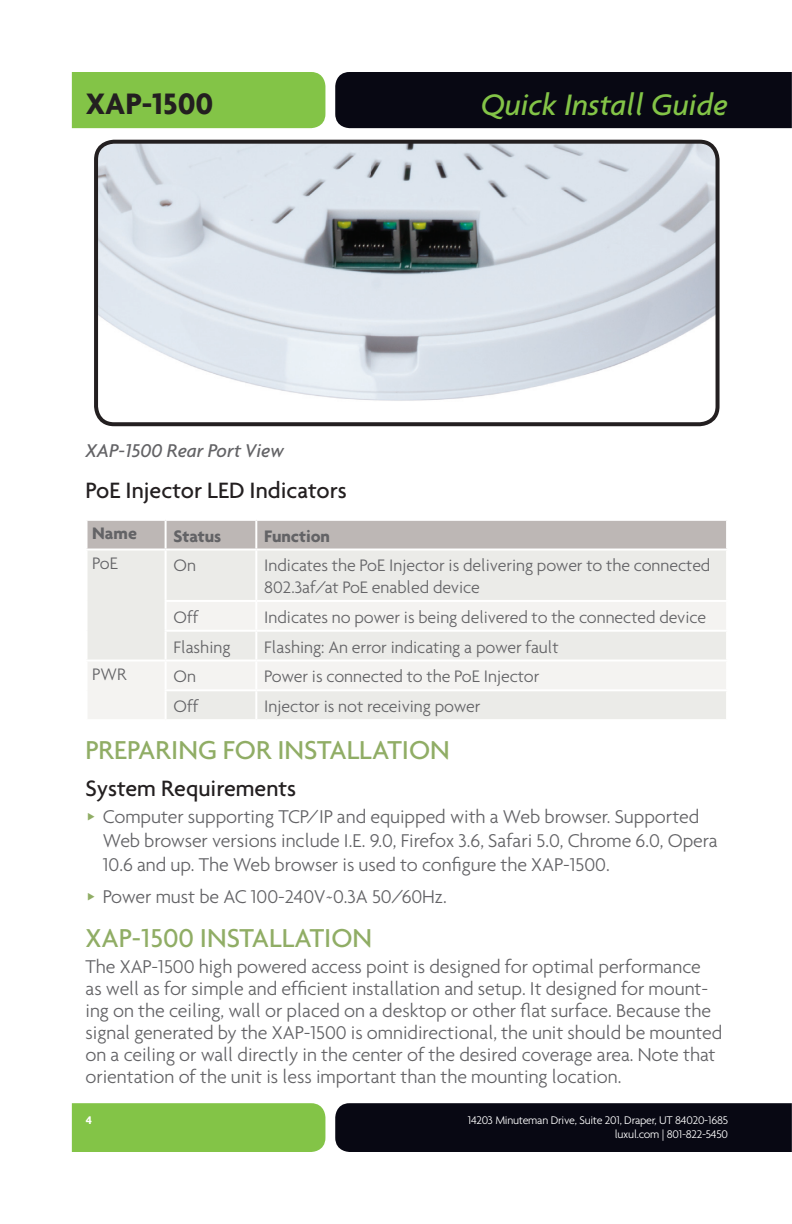
<style>
.page{position:relative;width:792px;height:1224px;background:#fff}
.page>*{position:absolute;margin:0;border:0;box-sizing:border-box;transform-origin:0 0}
.t1{font:italic 500 32px "Agenda";color:#83c447}
.t2{font:700 32px "Agenda";color:#231f20}
.t3{font:500 28px "Agenda";color:#90ad65}
.t4{font:500 24px "Agenda";color:#231f20}
.t5{font:300 20px/22px "Agenda";letter-spacing:-.005em;color:#636366}
.t6{font:italic 500 20px "Agenda";letter-spacing:-.005em;color:#636366}
.t7{font:300 18px/21.6px "Agenda";letter-spacing:-.005em;color:#636366}
.t8{font:700 18px "Agenda";letter-spacing:-.005em;color:#636366}
.t9{font:300 12px/14.4px "Agenda";letter-spacing:-.02em;color:#fff;text-align:right}
.t10{font:700 12px "Agenda";color:#fff}
</style>
<div class="page">
<div style="left:335px;top:1103px;width:457px;height:49px;background:#080813"></div>
<div style="left:335px;top:72px;width:457px;height:56px;background:#080813"></div>
<div style="left:72px;top:1103px;width:253px;height:49px;background:#83c447"></div>
<div style="left:72px;top:72px;width:253px;height:56px;background:#83c447"></div>
<img style="left:96px;top:145px;width:619px;height:279px">
<div style="left:94px;top:140px;width:626px;height:286px;border:4px solid #231f20;border-radius:18px"></div>
<div style="left:88px;top:521px;width:638px;height:28px;background:#bdb7b5"></div>
<div style="left:88px;top:551px;width:638px;height:50px;background:#ebebe8"></div>
<svg style="left:88px;top:601px;width:638px;height:118px;fill:#f4f3f1"></svg>
<hr style="left:165px;top:551px;width:2px;height:49px;background:#fff">
<hr style="left:255px;top:551px;width:2px;height:49px;background:#fff">
<hr style="left:165px;top:600px;width:91px;height:2px;background:#fff">
<hr style="left:165px;top:602px;width:2px;height:28px;background:#fff">
<hr style="left:256px;top:600px;width:472px;height:2px;background:#fff">
<hr style="left:255px;top:602px;width:2px;height:28px;background:#fff">
<hr style="left:165px;top:630px;width:91px;height:2px;background:#fff">
<hr style="left:165px;top:632px;width:2px;height:28px;background:#fff">
<hr style="left:256px;top:630px;width:472px;height:2px;background:#fff">
<hr style="left:255px;top:632px;width:2px;height:28px;background:#fff">
<hr style="left:166px;top:660px;width:90px;height:2px;background:#fff">
<hr style="left:256px;top:660px;width:472px;height:2px;background:#fff">
<hr style="left:255px;top:662px;width:2px;height:27px;background:#fff">
<hr style="left:165px;top:689px;width:91px;height:2px;background:#fff">
<hr style="left:256px;top:689px;width:472px;height:2px;background:#fff">
<hr style="left:255px;top:691px;width:2px;height:28px;background:#fff">
<hr style="left:165px;top:521px;width:2px;height:28px;background:#fff">
<hr style="left:255px;top:521px;width:2px;height:28px;background:#fff">
<hr style="left:86px;top:660px;width:80px;height:2px;background:#fff">
<hr style="left:165px;top:662px;width:2px;height:27px;background:#fff">
<hr style="left:165px;top:691px;width:2px;height:28px;background:#fff">
<h1 class="t2" style="left:86px;top:85px;width:129px">XAP-1500</h1>
<h1 class="t1" style="left:481px;top:85px;width:249px">Quick Install Guide</h1>
<p class="t6" style="left:86px;top:438px;width:200px">XAP-1500 Rear Port View</p>
<p class="t4" style="left:86px;top:476px;width:263px">PoE Injector LED Indicators</p>
<p class="t8" style="left:92px;top:522px;width:46px">Name</p>
<p class="t8" style="left:174px;top:525px;width:49px">Status</p>
<p class="t8" style="left:264px;top:525px;width:67px">Function</p>
<p class="t7" style="left:92px;top:552px;width:27px">PoE</p>
<p class="t7" style="left:174px;top:554px;width:24px">On</p>
<p class="t7" style="left:264px;top:554px;width:448px">Indicates the PoE Injector is delivering power to the connected<br>802.3af/at PoE enabled device</p>
<p class="t7" style="left:174px;top:606px;width:26px">Off</p>
<p class="t7" style="left:264px;top:606px;width:443px">Indicates no power is being delivered to the connected device</p>
<p class="t7" style="left:174px;top:636px;width:58px">Flashing</p>
<p class="t7" style="left:264px;top:636px;width:296px">Flashing: An error indicating a power fault</p>
<p class="t7" style="left:92px;top:663px;width:36px">PWR</p>
<p class="t7" style="left:174px;top:665px;width:24px">On</p>
<p class="t7" style="left:264px;top:665px;width:277px">Power is connected to the PoE Injector</p>
<p class="t7" style="left:174px;top:695px;width:26px">Off</p>
<p class="t7" style="left:264px;top:695px;width:218px">Injector is not receiving power</p>
<h2 class="t3" style="left:86px;top:733px;width:366px">PREPARING FOR INSTALLATION</h2>
<p class="t4" style="left:86px;top:773px;width:212px">System Requirements</p>
<p class="t5" style="left:103px;top:805px;width:616px;line-height:24px">Computer supporting TCP/IP and equipped with a Web browser. Supported<br>Web browser versions include I.E. 9.0, Firefox 3.6, Safari 5.0, Chrome 6.0, Opera<br>10.6 and up. The Web browser is used to configure the XAP-1500.</p>
<p class="t5" style="left:103px;top:885px;width:345px">Power must be AC 100-240V~0.3A 50/60Hz.</p>
<h2 class="t3" style="left:86px;top:921px;width:288px">XAP-1500 INSTALLATION</h2>
<p class="t5" style="left:86px;top:955px;width:638px">The XAP-1500 high powered access point is designed for optimal performance<br>as well as for simple and efficient installation and setup. It designed for mount&shy;ing on the ceiling, wall or placed on a desktop or other flat surface. Because the signal generated by the XAP-1500 is omnidirectional, the unit should be mounted on a ceiling or wall directly in the center of the desired coverage area. Note that orientation of the unit is less important than the mounting location.</p>
<p class="t10" style="left:86px;top:1113px;width:8px">4</p>
<p class="t9" style="left:468px;top:1113px;width:262px">14203 Minuteman Drive, Suite 201, Draper, UT 84020-1685 luxul.com | 801-822-5450</p>
</div>
